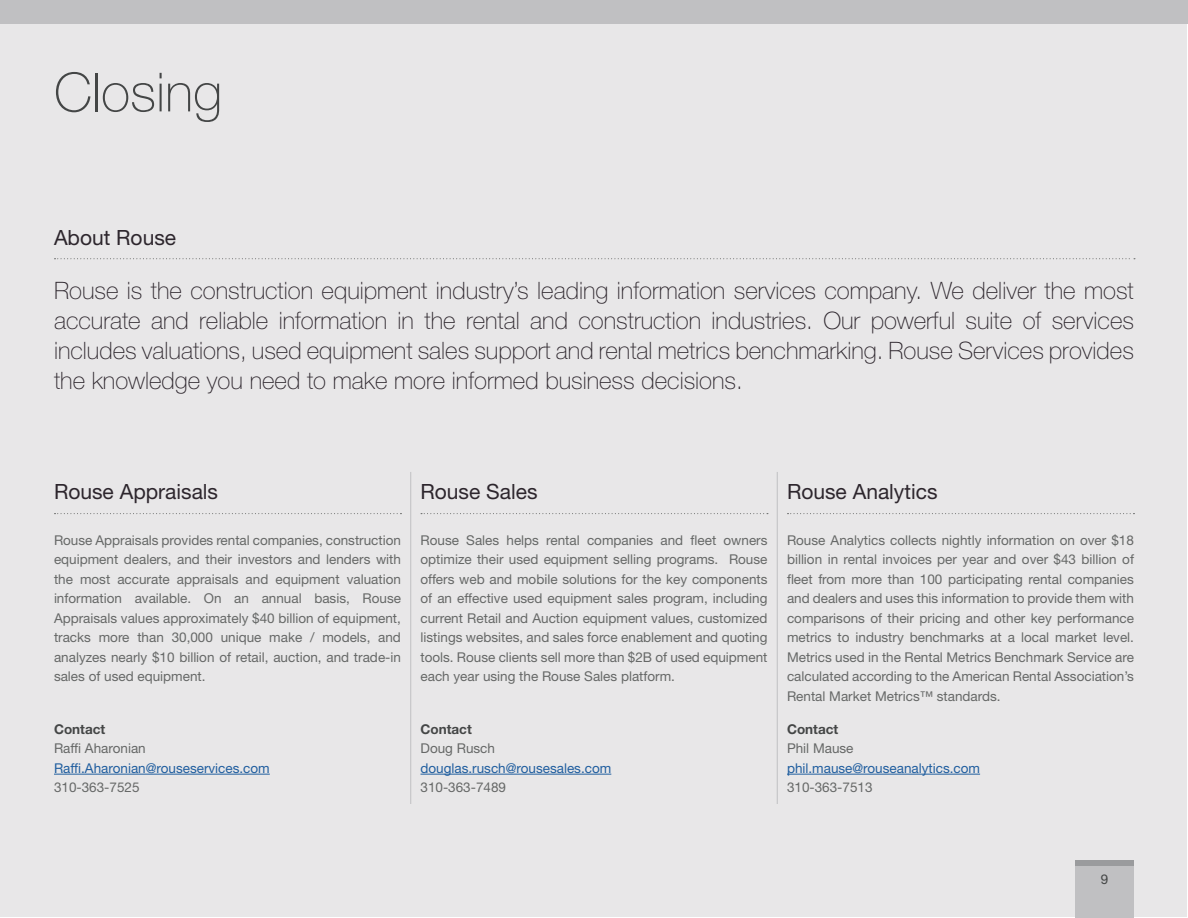
<style>
.page{position:relative;width:1188px;height:918px;background:#fff}
.page>*{position:absolute;margin:0;border:0;box-sizing:border-box;transform-origin:0 0}
.t1{font:100 54px "Helvetica Neue LT Std";color:#444646}
.t2{font:100 24px/30px "Helvetica Neue LT Std";color:#2d262d;text-align:justify}
.t3{font:21px "Helvetica Neue LT Std";color:#2d262d}
.t4{font:13.5px/19.5px "Helvetica Neue LT Std";color:#666867;text-align:justify}
.t5{font:13.5px/19.5px "Helvetica Neue LT Std";color:#205e9f}
.t6{font:13.5px "Helvetica Neue LT Std";color:#444646}
.s1{font-weight:700;color:#444646}
.s2{color:#666867}
</style>
<div class="page">
<div style="left:1px;top:1px;width:1186px;height:916px;background:#e8e7e8"></div>
<div style="left:0;top:0;width:1188px;height:24px;background:#c0c0c2"></div>
<hr style="left:410px;top:472px;width:1px;height:332px;background:#c0c0c2">
<hr style="left:777px;top:472px;width:1px;height:332px;background:#c0c0c2">
<svg style="left:55px;top:258px;width:1080px;height:1px"></svg>
<svg style="left:55px;top:513px;width:346px;height:1px"></svg>
<svg style="left:421px;top:513px;width:347px;height:1px"></svg>
<svg style="left:788px;top:513px;width:346px;height:1px"></svg>
<hr style="left:54px;top:774px;width:216px;height:1px;background:#205e9f">
<hr style="left:421px;top:774px;width:190px;height:1px;background:#205e9f">
<hr style="left:787px;top:774px;width:193px;height:1px;background:#205e9f">
<div style="left:1075px;top:860px;width:59px;height:58px;background:#c0c0c2"></div>
<div style="left:1075px;top:860px;width:59px;height:6px;background:#9a9b9d"></div>
<p class="t1" style="left:54px;top:61px;width:170px">Closing</p>
<p class="t3" style="left:54px;top:225px;width:124px">About Rouse</p>
<p class="t2" style="left:54px;top:275px;width:1082px">Rouse is the construction equipment industry’s leading information services company. We deliver the most accurate and reliable information in the rental and construction industries. Our powerful suite of services includes valuations, used equipment sales support and rental metrics benchmarking. Rouse Services provides the knowledge you need to make more informed business decisions.</p>
<p class="t3" style="left:54px;top:479px;width:166px">Rouse Appraisals</p>
<p class="t3" style="left:421px;top:479px;width:119px">Rouse Sales</p>
<p class="t3" style="left:787px;top:479px;width:152px">Rouse Analytics</p>
<p class="t4" style="left:54px;top:530px;width:349px">Rouse Appraisals provides rental companies, construction equipment dealers, and their investors and lenders with the most accurate appraisals and equipment valuation information available. On an annual basis, Rouse Appraisals values approximately $40 billion of equipment, tracks more than 30,000 unique make / models, and analyzes nearly $10 billion of retail, auction, and trade-in sales of used equipment.</p>
<p class="t5" style="left:54px;top:719px;width:217px"><span class="s1">Contact<br></span><span class="s2">Raffi Aharonian<br></span>Raffi.Aharonian@rouseservices.com<br><span class="s2">310-363-7525</span></p>
<p class="t4" style="left:787px;top:530px;width:349px">Rouse Analytics collects nightly information on over $18 billion in rental invoices per year and over $43 billion of fleet from more than 100 participating rental companies and dealers and uses this information to provide them with comparisons of their pricing and other key performance metrics to industry benchmarks at a local market level.<br>Metrics used in the Rental Metrics Benchmark Service are calculated according to the American Rental Association’s Rental Market Metrics™ standards.</p>
<p class="t5" style="left:787px;top:719px;width:195px"><span class="s1">Contact<br></span><span class="s2">Phil Mause </span>phil.mause@rouseanalytics.com<br><span class="s2">310-363-7513</span></p>
<p class="t4" style="left:421px;top:530px;width:349px">Rouse Sales helps rental companies and fleet owners optimize their used equipment selling programs. Rouse offers web and mobile solutions for the key components of an effective used equipment sales program, including current Retail and Auction equipment values, customized listings websites, and sales force enablement and quoting tools. Rouse clients sell more than $2B of used equipment each year using the Rouse Sales platform.</p>
<p class="t5" style="left:421px;top:719px;width:192px"><span class="s1">Contact<br></span><span class="s2">Doug Rusch </span>douglas.rusch@rousesales.com<br><span class="s2">310-363-7489</span></p>
<p class="t6" style="left:1101px;top:872px;width:9px">9</p>
</div>
